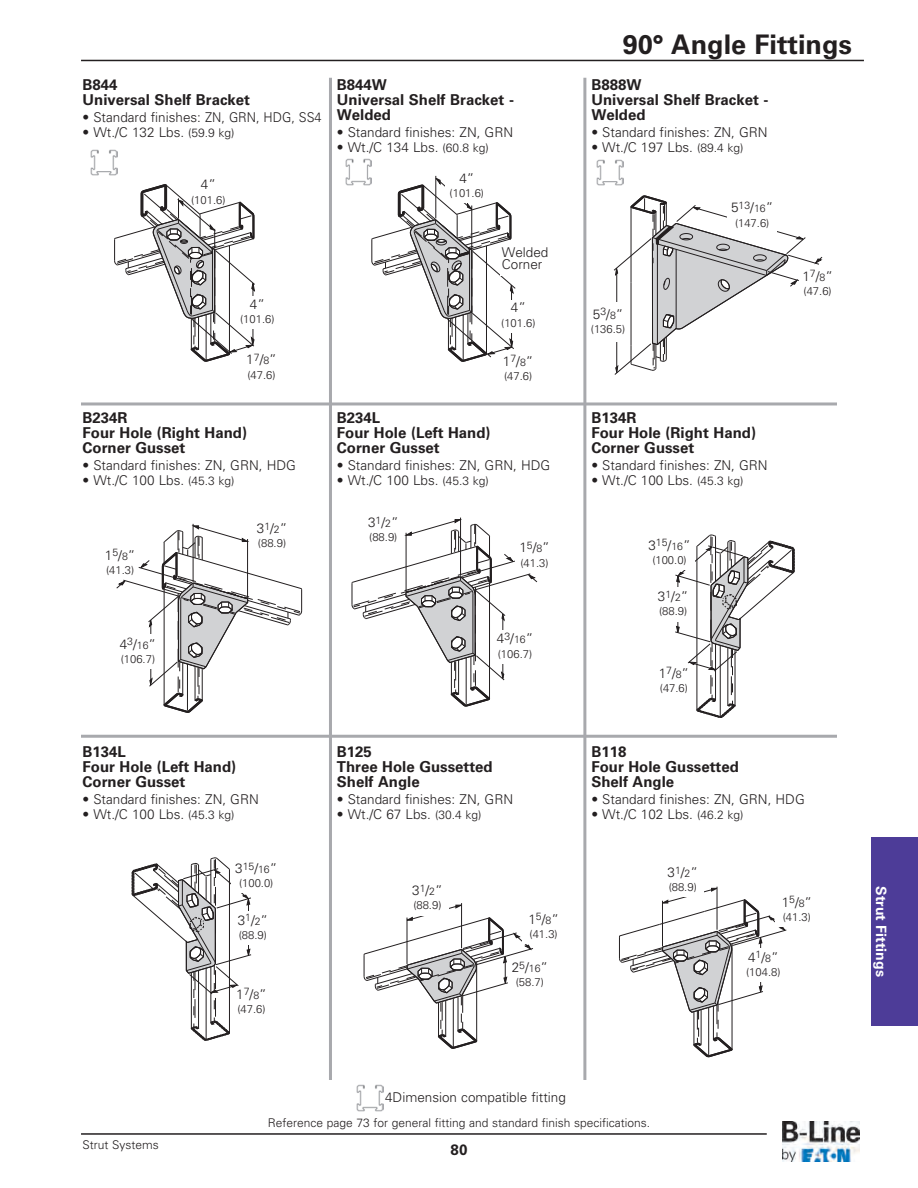
<style>
.page{position:relative;width:918px;height:1188px;background:#fff}
.page>*{position:absolute;margin:0;border:0;box-sizing:border-box;transform-origin:0 0}
.t1{font:700 27px "Univers LT Std";color:#231f20}
.t2{font:700 15px/15px "Univers LT Std";color:#231f20}
.t3{font:700 14.25px "Univers LT Std";color:#fff}
.t4{font:300 13.5px/12px "Univers LT Std";color:#231f20}
.t5{font:300 12px "Univers LT Std";color:#231f20}
.t6{font:300 11.25px "Univers LT Std";color:#231f20}
.t7{font:300 10.5px "Univers LT Std";color:#231f20}
.s1{font-size:12px}
.s2{font-size:10.5px}
.s3{font-size:13.5px}
</style>
<div class="page">
<hr style="left:193px;top:524px;width:1px;height:58px;background:#231f20">
<svg style="left:116px;top:526px;width:186px;height:187px"></svg>
<hr style="left:460px;top:518px;width:1px;height:58px;background:#231f20">
<svg style="left:351px;top:519px;width:186px;height:188px"></svg>
<svg style="left:675px;top:534px;width:120px;height:184px"></svg>
<svg style="left:131px;top:857px;width:120px;height:184px"></svg>
<hr style="left:461px;top:903px;width:1px;height:45px;background:#231f20">
<svg style="left:363px;top:904px;width:170px;height:145px"></svg>
<hr style="left:717px;top:887px;width:1px;height:43px;background:#231f20">
<svg style="left:619px;top:888px;width:168px;height:169px"></svg>
<hr style="left:81px;top:402px;width:756px;height:3px;background:#a8a9ad">
<hr style="left:81px;top:735px;width:756px;height:3px;background:#a8a9ad">
<hr style="left:583px;top:78px;width:3px;height:1002px;background:#a8a9ad">
<hr style="left:329px;top:78px;width:3px;height:1002px;background:#a8a9ad">
<svg style="left:114px;top:184px;width:141px;height:178px"></svg>
<hr style="left:436px;top:176px;width:1px;height:42px;background:#231f20">
<svg style="left:371px;top:177px;width:145px;height:185px"></svg>
<div style="left:236px;top:297px;width:43px;height:32px;background:#fff"></div>
<div style="left:446px;top:170px;width:42px;height:32px;background:#fff"></div>
<div style="left:497px;top:300px;width:43px;height:32px;background:#fff"></div>
<div style="left:116px;top:635px;width:44px;height:34px;background:#fff"></div>
<div style="left:254px;top:519px;width:36px;height:35px;background:#fff"></div>
<div style="left:651px;top:587px;width:44px;height:34px;background:#fff"></div>
<div style="left:231px;top:911px;width:44px;height:34px;background:#fff"></div>
<div style="left:644px;top:535px;width:51px;height:35px;background:#fff"></div>
<div style="left:231px;top:859px;width:50px;height:34px;background:#fff"></div>
<div style="left:493px;top:630px;width:44px;height:33px;background:#fff"></div>
<div style="left:405px;top:881px;width:44px;height:35px;background:#fff"></div>
<div style="left:662px;top:863px;width:42px;height:34px;background:#fff"></div>
<div style="left:522px;top:910px;width:43px;height:34px;background:#fff"></div>
<div style="left:775px;top:893px;width:43px;height:34px;background:#fff"></div>
<div style="left:741px;top:948px;width:45px;height:34px;background:#fff"></div>
<div style="left:364px;top:513px;width:39px;height:34px;background:#fff"></div>
<div style="left:500px;top:246px;width:54px;height:29px;background:#fff"></div>
<svg style="left:614px;top:195px;width:208px;height:180px"></svg>
<div style="left:727px;top:196px;width:50px;height:39px;background:#fff"></div>
<div style="left:587px;top:302px;width:42px;height:40px;background:#fff"></div>
<div style="left:871px;top:837px;width:47px;height:189px;background:#4d3c98"></div>
<hr style="left:81px;top:1133px;width:686px;height:2px;background:#231f20">
<img style="left:782px;top:1121px;width:78px;height:41px">
<hr style="left:81px;top:60px;width:783px;height:1px;background:#231f20">
<img style="left:357px;top:1084px;width:27px;height:27px">
<img style="left:91px;top:149px;width:27px;height:27px">
<img style="left:345px;top:159px;width:27px;height:27px">
<img style="left:596px;top:159px;width:27px;height:27px">
<p class="t2" style="left:82px;top:79px;width:169px">B844<br>Universal Shelf Bracket</p>
<p class="t4" style="left:82px;top:112px;width:241px">• Standard finishes: ZN, GRN, HDG, SS4</p>
<p class="t4" style="left:82px;top:127px;width:154px">• Wt./C 132 Lbs. <span class="s1">(59.9 kg)</span></p>
<p class="t4" style="left:201px;top:180px;width:17px">4”</p>
<p class="t6" style="left:191px;top:195px;width:36px">(101.6)</p>
<p class="t2" style="left:337px;top:79px;width:179px">B844W<br>Universal Shelf Bracket -<br>Welded</p>
<p class="t4" style="left:337px;top:127px;width:178px">• Standard finishes: ZN, GRN</p>
<p class="t4" style="left:337px;top:142px;width:154px">• Wt./C 134 Lbs. <span class="s1">(60.8 kg)</span></p>
<p class="t4" style="left:459px;top:173px;width:17px">4”</p>
<p class="t6" style="left:450px;top:189px;width:36px">(101.6)</p>
<p class="t4" style="left:502px;top:248px;width:48px">Welded<br>Corner</p>
<p class="t4" style="left:250px;top:299px;width:17px">4”</p>
<p class="t6" style="left:240px;top:315px;width:36px">(101.6)</p>
<p class="t4" style="left:511px;top:303px;width:17px">4”</p>
<p class="t6" style="left:501px;top:318px;width:36px">(101.6)</p>
<p class="t4" style="left:246px;top:355px;width:32px">1<sup>7</sup>/<span class="s2">8</span>”</p>
<p class="t6" style="left:247px;top:370px;width:30px">(47.6)</p>
<p class="t4" style="left:503px;top:356px;width:32px">1<sup>7</sup>/<span class="s2">8</span>”</p>
<p class="t6" style="left:504px;top:372px;width:30px">(47.6)</p>
<p class="t2" style="left:82px;top:412px;width:166px">B234R<br>Four Hole (Right Hand)<br>Corner Gusset</p>
<p class="t4" style="left:82px;top:460px;width:215px">• Standard finishes: ZN, GRN, HDG</p>
<p class="t4" style="left:82px;top:475px;width:154px">• Wt./C 100 Lbs. <span class="s1">(45.3 kg)</span></p>
<p class="t2" style="left:337px;top:412px;width:155px">B234L<br>Four Hole (Left Hand)<br>Corner Gusset</p>
<p class="t4" style="left:337px;top:460px;width:215px">• Standard finishes: ZN, GRN, HDG</p>
<p class="t4" style="left:337px;top:475px;width:154px">• Wt./C 100 Lbs. <span class="s1">(45.3 kg)</span></p>
<p class="t4" style="left:105px;top:550px;width:32px">1<sup>5</sup>/<span class="s2">8</span>”</p>
<p class="t6" style="left:106px;top:566px;width:30px">(41.3)</p>
<p class="t4" style="left:120px;top:639px;width:38px">4<sup>3</sup>/<span class="s2">16</span>”</p>
<p class="t6" style="left:121px;top:655px;width:36px">(106.7)</p>
<p class="t4" style="left:368px;top:518px;width:32px">3<sup>1</sup>/<span class="s2">2</span>”</p>
<p class="t6" style="left:369px;top:533px;width:30px">(88.9)</p>
<p class="t4" style="left:257px;top:524px;width:32px">3<sup>1</sup>/<span class="s2">2</span>”</p>
<p class="t6" style="left:258px;top:539px;width:30px">(88.9)</p>
<p class="t4" style="left:519px;top:543px;width:32px">1<sup>5</sup>/<span class="s2">8</span>”</p>
<p class="t6" style="left:520px;top:558px;width:30px">(41.3)</p>
<p class="t4" style="left:497px;top:634px;width:38px">4<sup>3</sup>/<span class="s2">16</span>”</p>
<p class="t6" style="left:498px;top:650px;width:36px">(106.7)</p>
<p class="t2" style="left:82px;top:746px;width:155px">B134L<br>Four Hole (Left Hand)<br>Corner Gusset</p>
<p class="t4" style="left:82px;top:794px;width:178px">• Standard finishes: ZN, GRN</p>
<p class="t4" style="left:82px;top:809px;width:154px">• Wt./C 100 Lbs. <span class="s1">(45.3 kg)</span></p>
<p class="t7" style="left:235px;top:864px;width:44px"><span class="s3">3</span>15<span class="s3">/</span>16<span class="s3">”</span></p>
<p class="t6" style="left:239px;top:879px;width:36px">(100.0)</p>
<p class="t4" style="left:238px;top:915px;width:32px">3<sup>1</sup>/<span class="s2">2</span>”</p>
<p class="t6" style="left:239px;top:931px;width:30px">(88.9)</p>
<p class="t4" style="left:236px;top:989px;width:32px">1<sup>7</sup>/<span class="s2">8</span>”</p>
<p class="t6" style="left:237px;top:1005px;width:30px">(47.6)</p>
<p class="t2" style="left:337px;top:746px;width:157px">B125<br>Three Hole Gussetted<br>Shelf Angle</p>
<p class="t4" style="left:337px;top:794px;width:178px">• Standard finishes: ZN, GRN</p>
<p class="t4" style="left:337px;top:809px;width:146px">• Wt./C 67 Lbs. <span class="s1">(30.4 kg)</span></p>
<p class="t4" style="left:412px;top:886px;width:32px">3<sup>1</sup>/<span class="s2">2</span>”</p>
<p class="t6" style="left:413px;top:901px;width:30px">(88.9)</p>
<p class="t4" style="left:528px;top:914px;width:32px">1<sup>5</sup>/<span class="s2">8</span>”</p>
<p class="t6" style="left:530px;top:930px;width:30px">(41.3)</p>
<p class="t4" style="left:512px;top:962px;width:38px">2<sup>5</sup>/<span class="s2">16</span>”</p>
<p class="t6" style="left:516px;top:978px;width:30px">(58.7)</p>
<h1 class="t1" style="left:623px;top:34px;width:231px">90° Angle Fittings</h1>
<p class="t2" style="left:591px;top:79px;width:179px">B888W<br>Universal Shelf Bracket -<br>Welded</p>
<p class="t4" style="left:591px;top:127px;width:178px">• Standard finishes: ZN, GRN</p>
<p class="t4" style="left:591px;top:142px;width:154px">• Wt./C 197 Lbs. <span class="s1">(89.4 kg)</span></p>
<p class="t4" style="left:593px;top:309px;width:32px">5<sup>3</sup>/<span class="s2">8</span>”</p>
<p class="t6" style="left:591px;top:325px;width:36px">(136.5)</p>
<p class="t7" style="left:731px;top:203px;width:44px"><span class="s3">5</span>13<span class="s3">/</span>16<span class="s3">”</span></p>
<p class="t6" style="left:735px;top:218px;width:36px">(147.6)</p>
<p class="t4" style="left:802px;top:271px;width:32px">1<sup>7</sup>/<span class="s2">8</span>”</p>
<p class="t6" style="left:804px;top:287px;width:30px">(47.6)</p>
<p class="t2" style="left:591px;top:412px;width:166px">B134R<br>Four Hole (Right Hand)<br>Corner Gusset</p>
<p class="t4" style="left:591px;top:460px;width:178px">• Standard finishes: ZN, GRN</p>
<p class="t4" style="left:591px;top:475px;width:154px">• Wt./C 100 Lbs. <span class="s1">(45.3 kg)</span></p>
<p class="t7" style="left:648px;top:540px;width:44px"><span class="s3">3</span>15<span class="s3">/</span>16<span class="s3">”</span></p>
<p class="t6" style="left:652px;top:556px;width:36px">(100.0)</p>
<p class="t4" style="left:658px;top:592px;width:32px">3<sup>1</sup>/<span class="s2">2</span>”</p>
<p class="t6" style="left:659px;top:607px;width:30px">(88.9)</p>
<p class="t4" style="left:659px;top:668px;width:32px">1<sup>7</sup>/<span class="s2">8</span>”</p>
<p class="t6" style="left:660px;top:684px;width:30px">(47.6)</p>
<p class="t2" style="left:591px;top:746px;width:149px">B118<br>Four Hole Gussetted<br>Shelf Angle</p>
<p class="t4" style="left:591px;top:794px;width:215px">• Standard finishes: ZN, GRN, HDG</p>
<p class="t4" style="left:591px;top:809px;width:154px">• Wt./C 102 Lbs. <span class="s1">(46.2 kg)</span></p>
<p class="t4" style="left:668px;top:868px;width:32px">3<sup>1</sup>/<span class="s2">2</span>”</p>
<p class="t6" style="left:669px;top:883px;width:30px">(88.9)</p>
<p class="t4" style="left:782px;top:897px;width:32px">1<sup>5</sup>/<span class="s2">8</span>”</p>
<p class="t6" style="left:783px;top:913px;width:30px">(41.3)</p>
<p class="t4" style="left:748px;top:952px;width:32px">4<sup>1</sup>/<span class="s2">8</span>”</p>
<p class="t6" style="left:746px;top:968px;width:36px">(104.8)</p>
<p class="t3" style="left:886px;top:886px;width:92px;rotate:90deg">Strut Fittings</p>
<p class="t5" style="left:82px;top:1141px;width:78px">Strut Systems</p>
<p class="t4" style="left:385px;top:1092px;width:182px">4Dimension compatible fitting</p>
<p class="t5" style="left:268px;top:1118px;width:384px">Reference page 73 for general fitting and standard finish specifications.</p>
<p class="t2" style="left:451px;top:1144px;width:18px">80</p>
</div>
